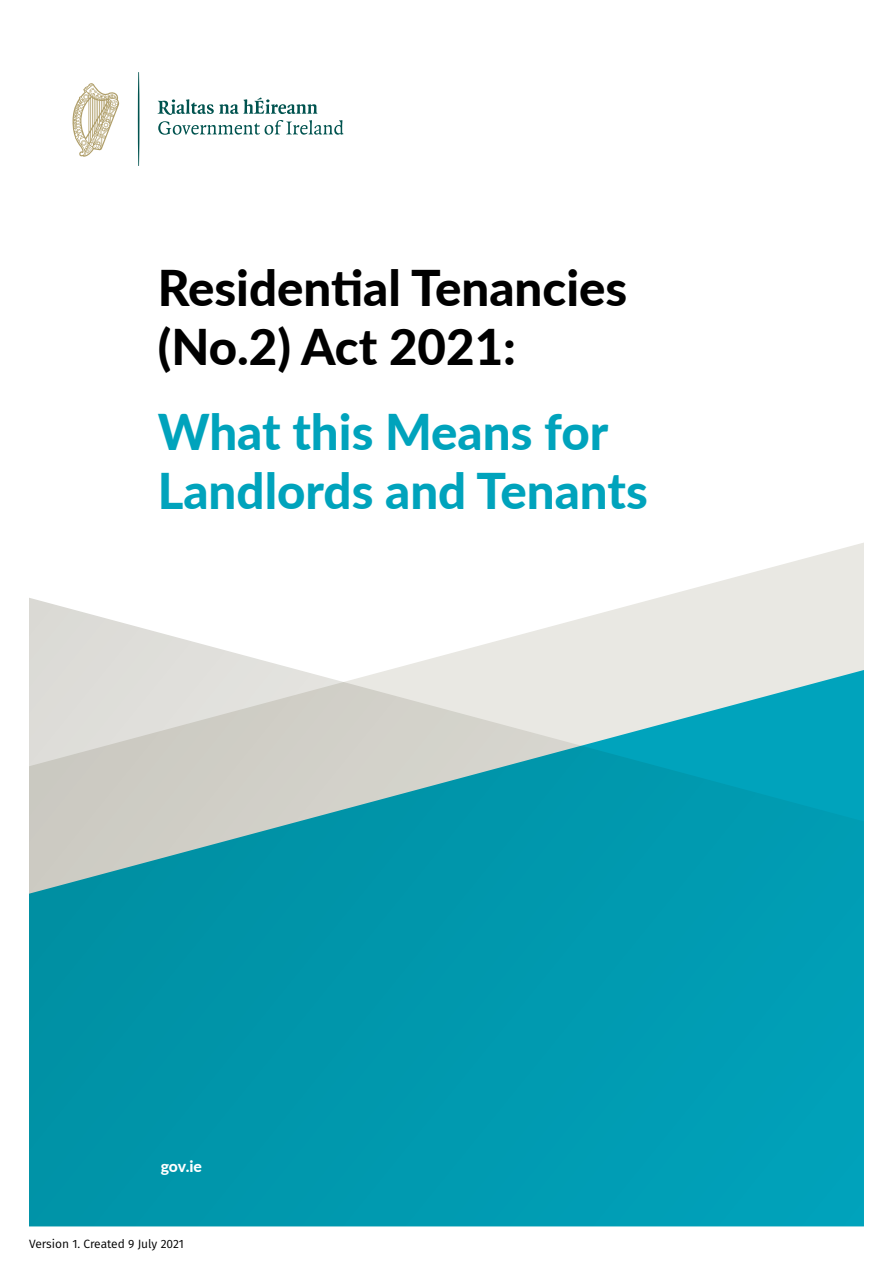
<style>
.page{position:relative;width:893px;height:1263px;background:#fff}
.page>*{position:absolute;margin:0;border:0;box-sizing:border-box;transform-origin:0 0}
.Cover_Heading__Proce{font:800 49.2px/59.4px "Lato";color:#00a3bc}
.Cover_Heading__Proce-2{font:800 49.2px/59.4px "Lato";color:#000}
.Cover_URL__white{font:800 15.75px "Lato";color:#fff}
.RTB_body_BOLD{font:12px "Fira Sans";letter-spacing:-.005em;color:#000}
</style>
<div class="page">
<svg style="left:658px;top:543px;width:206px;height:55px;fill:#eeeeea"></svg>
<svg style="left:29px;top:598px;width:835px;height:628px"></svg>
<svg style="left:158px;top:97px;width:185px;height:38px"></svg>
<svg style="left:138px;top:72px;width:1px;height:94px"></svg>
<svg style="left:72px;top:83px;width:47px;height:74px"></svg>
<p class="Cover_Heading__Proce-2" style="left:158px;top:256px;width:471px">Residential Tenancies (No.2) Act 2021:</p>
<p class="Cover_Heading__Proce" style="left:158px;top:400px;width:492px">What this Means for<br>Landlords and Tenants</p>
<p class="Cover_URL__white" style="left:161px;top:1155px;width:43px">gov.ie</p>
<p class="RTB_body_BOLD" style="left:29px;top:1234px;width:156px">Version 1. Created 9 July 2021</p>
</div>
